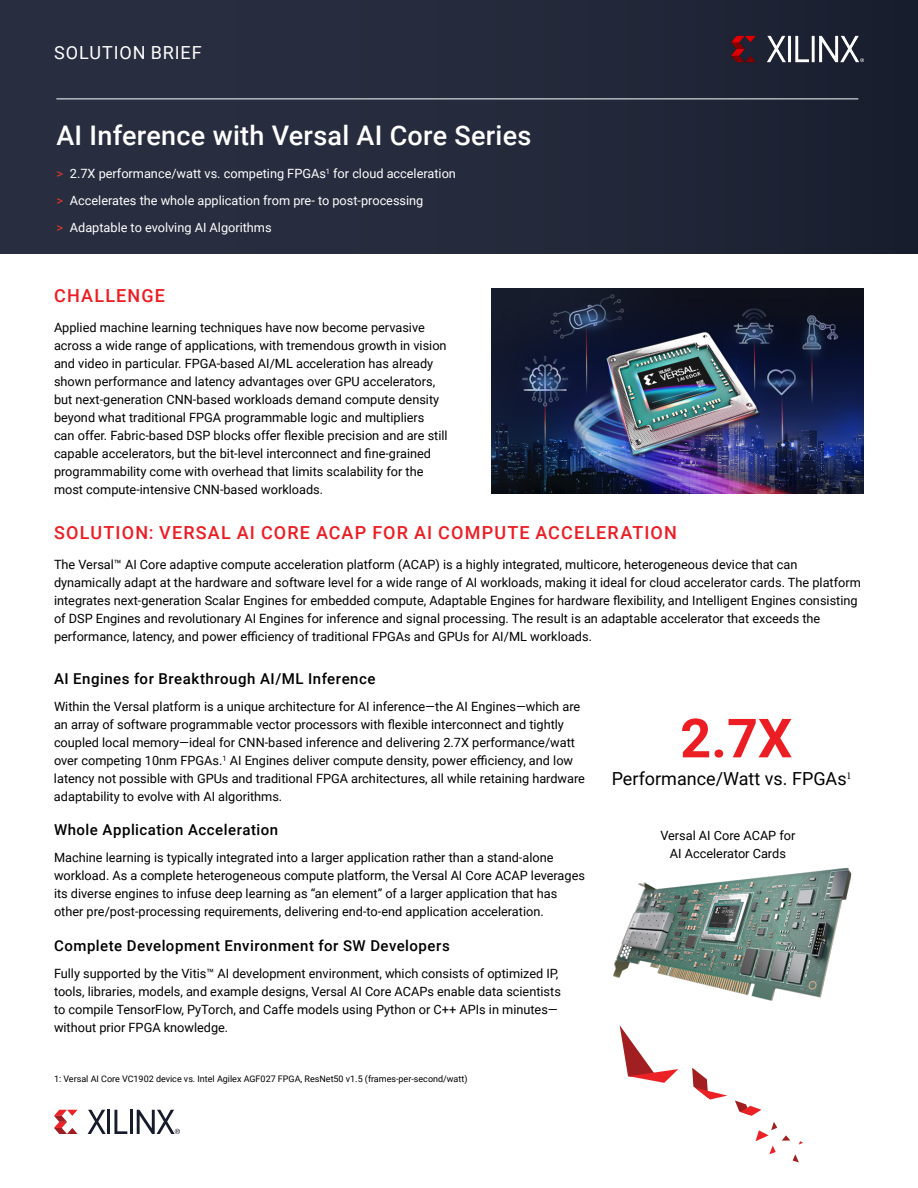
<style>
.page{position:relative;width:918px;height:1188px;background:#fff}
.page>*{position:absolute;margin:0;border:0;box-sizing:border-box;transform-origin:0 0}
.t1{font:700 54px "Roboto";color:#ed1d24}
.t2{font:500 27px "Roboto";letter-spacing:.01em;color:#fff}
.t3{font:500 18px "Roboto";letter-spacing:.065em;color:#ed1d24}
.t4{font:18px "Roboto";color:#000}
.t5{font:18px "Roboto";letter-spacing:.045em;color:#fff}
.t6{font:500 15px "Roboto";letter-spacing:.035em;color:#000101}
.t7{font:12.75px/18px "Roboto";color:#000}
.t8{font:12.75px/27px "Roboto";color:#fff}
.t9{font:9px "Roboto";color:#000}
.s1{color:#ee3825}
</style>
<div class="page">
<div style="left:0;top:0;width:918px;height:254px;background:#252a3c"></div>
<svg style="left:54px;top:1110px;width:24px;height:24px"></svg>
<svg style="left:88px;top:1110px;width:18px;height:24px"></svg>
<hr style="left:108px;top:1110px;width:2px;height:24px;background:#171c2d">
<svg style="left:114px;top:1110px;width:13px;height:24px"></svg>
<hr style="left:130px;top:1110px;width:3px;height:24px;background:#171c2d">
<svg style="left:137px;top:1110px;width:43px;height:24px"></svg>
<img style="left:731px;top:35px;width:133px;height:28px">
<hr style="left:56px;top:99px;width:802px;height:1px;background:#fff">
<img style="left:491px;top:288px;width:373px;height:205px">
<svg style="left:735px;top:1100px;width:26px;height:16px"></svg>
<svg style="left:692px;top:1068px;width:35px;height:32px"></svg>
<svg style="left:756px;top:1122px;width:47px;height:40px"></svg>
<svg style="left:620px;top:1026px;width:58px;height:57px"></svg>
<img style="left:613px;top:867px;width:239px;height:134px">
<h3 class="t5" style="left:54px;top:40px;width:149px">SOLUTION BRIEF</h3>
<h2 class="t2" style="left:56px;top:116px;width:477px">AI Inference with Versal AI Core Series</h2>
<p class="t8" style="left:56px;top:159px;width:401px"><span class="s1">&gt;</span> 2.7X performance/watt vs. competing FPGAs<sup>1</sup> for cloud acceleration <span class="s1">&gt;</span> Accelerates the whole application from pre- to post-processing<br><span class="s1">&gt;</span> Adaptable to evolving AI Algorithms</p>
<h3 class="t3" style="left:54px;top:282px;width:112px">CHALLENGE</h3>
<p class="t7" style="left:54px;top:317px;width:395px">Applied machine learning techniques have now become pervasive across a wide range of applications, with tremendous growth in vision and video in particular. FPGA-based AI/ML acceleration has already shown performance and latency advantages over GPU accelerators, but next-generation CNN-based workloads demand compute density beyond what traditional FPGA programmable logic and multipliers can offer. Fabric-based DSP blocks offer flexible precision and are still capable accelerators, but the bit-level interconnect and fine-grained programmability come with overhead that limits scalability for the most compute-intensive CNN-based workloads.</p>
<h3 class="t3" style="left:54px;top:520px;width:624px">SOLUTION: VERSAL AI CORE ACAP FOR AI COMPUTE ACCELERATION</h3>
<p class="t7" style="left:54px;top:555px;width:808px">The Versal™ AI Core adaptive compute acceleration platform (ACAP) is a highly integrated, multicore, heterogeneous device that can dynamically adapt at the hardware and software level for a wide range of AI workloads, making it ideal for cloud accelerator cards. The platform integrates next-generation Scalar Engines for embedded compute, Adaptable Engines for hardware flexibility, and Intelligent Engines consisting of DSP Engines and revolutionary AI Engines for inference and signal processing. The result is an adaptable accelerator that exceeds the performance, latency, and power efficiency of traditional FPGAs and GPUs for AI/ML workloads.</p>
<p class="t6" style="left:54px;top:668px;width:323px">AI Engines for Breakthrough AI/ML Inference</p>
<p class="t7" style="left:54px;top:697px;width:533px">Within the Versal platform is a unique architecture for AI inference—the AI Engines—which are an array of software programmable vector processors with flexible interconnect and tightly coupled local memory—ideal for CNN-based inference and delivering 2.7X performance/watt over competing 10nm FPGAs.<sup>1</sup> AI Engines deliver compute density, power efficiency, and low latency not possible with GPUs and traditional FPGA architectures, all while retaining hardware adaptability to evolve with AI algorithms.</p>
<p class="t6" style="left:54px;top:820px;width:226px">Whole Application Acceleration</p>
<p class="t7" style="left:54px;top:848px;width:533px">Machine learning is typically integrated into a larger application rather than a stand-alone workload. As a complete heterogeneous compute platform, the Versal AI Core ACAP leverages its diverse engines to infuse deep learning as “an element” of a larger application that has other pre/post-processing requirements, delivering end-to-end application acceleration.</p>
<p class="t6" style="left:54px;top:935px;width:397px">Complete Development Environment for SW Developers</p>
<p class="t7" style="left:54px;top:964px;width:508px">Fully supported by the Vitis™ AI development environment, which consists of optimized IP, tools, libraries, models, and example designs, Versal AI Core ACAPs enable data scientists to compile TensorFlow, PyTorch, and Caffe models using Python or C++ APIs in minutes— without prior FPGA knowledge.</p>
<h1 class="t1" style="left:680px;top:700px;width:113px">2.7X</h1>
<h3 class="t4" style="left:612px;top:766px;width:241px">Performance/Watt vs. FPGAs<sup>1</sup></h3>
<p class="t7" style="left:660px;top:826px;width:137px;text-align:center">Versal AI Core ACAP for<br>AI Accelerator Cards</p>
<p class="t9" style="left:54px;top:1072px;width:415px">1: Versal AI Core VC1902 device vs. Intel Agilex AGF027 FPGA, ResNet50 v1.5 (frames-per-second/watt)</p>
</div>
